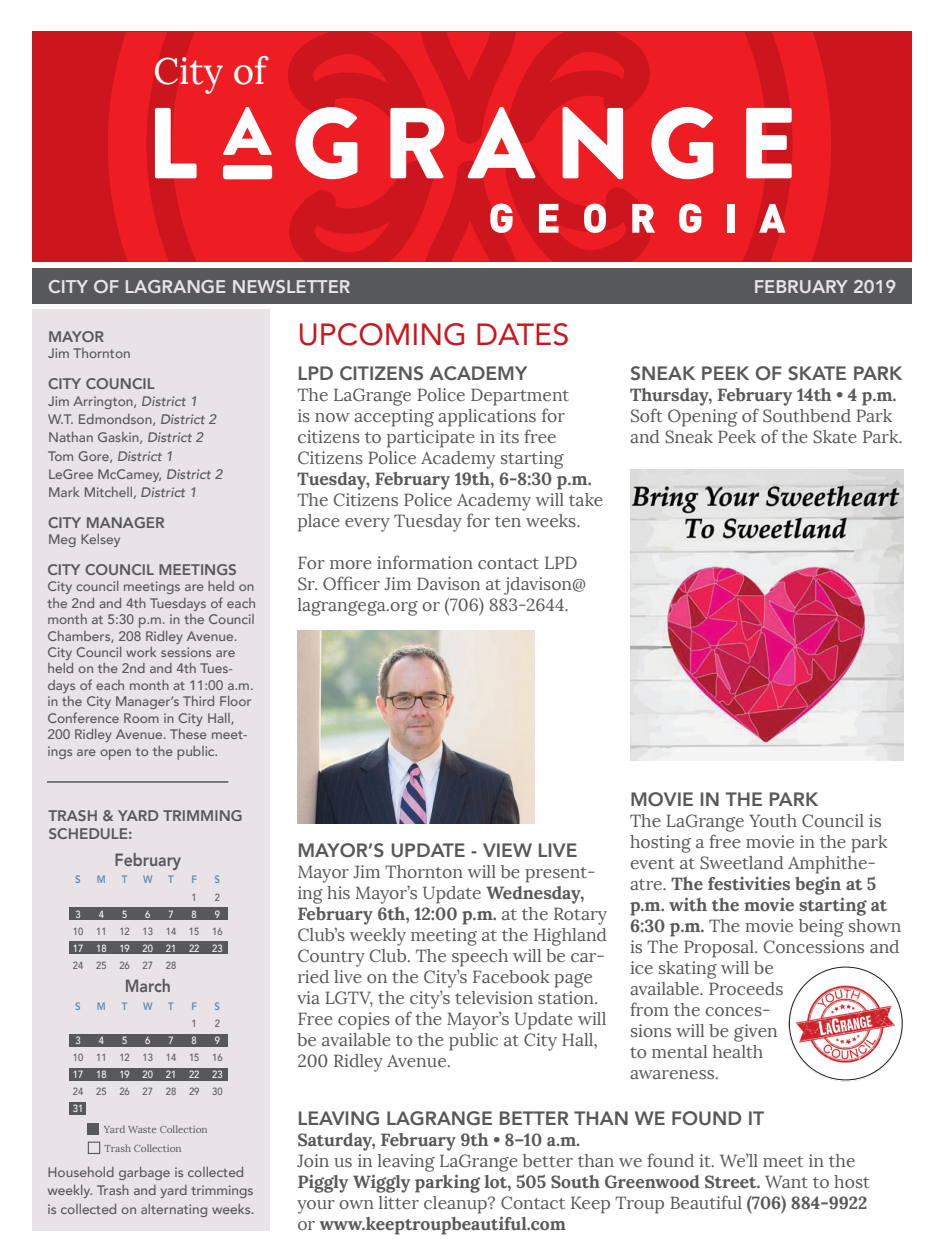
<style>
.page{position:relative;width:945px;height:1260px;background:#fff}
.page>*{position:absolute;margin:0;border:0;box-sizing:border-box;transform-origin:0 0}
.t1{font:36.75px "Lora";color:#fff}
.t2{font:30.45px "Avenir";color:#cd151d}
.t3{font:800 19.25px "Avenir";color:#57585a}
.t4{font:800 18.38px "Avenir";color:#e8e3e7}
.t5{font:800 17.68px "Avenir";color:#57585a;scale:.9 1}
.t6{font:17.5px/21px "Lora";color:#57585a}
.t7{font:700 17.5px "Lora";color:#57585a}
.t8{font:800 15.22px/18.4px "Avenir";color:#57585a}
.t9{font:500 13.65px/16.4px "Avenir";color:#57585a}
.t10{font:800 10.85px "Avenir";color:#5e8eb5;scale:.9 1}
.t11{font:500 10.33px "Avenir";color:#57585a;scale:.9 1}
.t12{font:500 10.33px "Avenir";color:#fff;scale:.9 1}
.t13{font:10.15px/18.4px "Lora";color:#57585a}
.s1{font-style:italic}
.s2{font-weight:700}
</style>
<div class="page">
<img style="left:630px;top:469px;width:274px;height:292px">
<div style="left:32px;top:31px;width:879px;height:231px;background:#cd151d"></div>
<svg style="left:108px;top:32px;width:723px;height:230px;fill:#ee1d23"></svg>
<svg style="left:144px;top:32px;width:651px;height:230px"></svg>
<svg style="left:169px;top:32px;width:601px;height:230px;background:#e91c22"></svg>
<div style="left:32px;top:310px;width:237px;height:921px;background:#e8e3e7"></div>
<div style="left:69px;top:908px;width:159px;height:12px;background:#57585a"></div>
<div style="left:69px;top:942px;width:159px;height:12px;background:#57585a"></div>
<div style="left:69px;top:1034px;width:159px;height:12px;background:#57585a"></div>
<div style="left:69px;top:1068px;width:159px;height:12px;background:#57585a"></div>
<div style="left:69px;top:1102px;width:17px;height:13px;background:#57585a"></div>
<div style="left:32px;top:268px;width:879px;height:35px;background:#57585a"></div>
<div style="left:88px;top:1124px;width:11px;height:11px;background:#57585a"></div>
<div style="left:88px;top:1142px;width:12px;height:12px;border:1px solid #57585a"></div>
<hr style="left:47px;top:781px;width:181px;height:2px;background:#57585a">
<svg style="left:155px;top:108px;width:42px;height:70px;background:#f58d90"></svg>
<svg style="left:223px;top:107px;width:49px;height:48px;background:#f58083"></svg>
<svg style="left:746px;top:108px;width:46px;height:70px"></svg>
<div style="left:223px;top:165px;width:49px;height:14px;background:#fff;border-radius:3px"></div>
<div style="left:728px;top:204px;width:7px;height:29px;background:#fff"></div>
<svg style="left:759px;top:204px;width:27px;height:29px"></svg>
<svg style="left:287px;top:32px;width:426px;height:230px"></svg>
<img style="left:788px;top:966px;width:115px;height:116px">
<img style="left:297px;top:630px;width:238px;height:193px">
<h1 class="t1" style="left:154px;top:48px;width:114px">City of</h1>
<p class="t4" style="left:48px;top:272px;width:304px">CITY OF LAGRANGE NEWSLETTER</p>
<p class="t4" style="left:754px;top:272px;width:144px">FEBRUARY 2019</p>
<p class="t8" style="left:48px;top:327px;width:57px">MAYOR</p>
<p class="t9" style="left:48px;top:344px;width:84px">Jim Thornton</p>
<p class="t8" style="left:48px;top:375px;width:108px">CITY COUNCIL</p>
<p class="t9" style="left:48px;top:391px;width:176px;line-height:18.4px">Jim Arrington, <span class="s1">District 1<br></span>W.T. Edmondson, <span class="s1">District 2<br></span>Nathan Gaskin, <span class="s1">District 2<br></span>Tom Gore, <span class="s1">District 1<br></span>LeGree McCamey, <span class="s1">District 2<br></span>Mark Mitchell, <span class="s1">District 1</span></p>
<p class="t8" style="left:48px;top:513px;width:118px">CITY MANAGER</p>
<p class="t9" style="left:48px;top:530px;width:74px">Meg Kelsey</p>
<p class="t8" style="left:47px;top:560px;width:191px">CITY COUNCIL MEETINGS</p>
<p class="t9" style="left:47px;top:577px;width:210px">City council meetings are held on the 2nd and 4th Tuesdays of each month at 5:30 p.m. in the Council<br>Chambers, 208 Ridley Avenue.<br>City Council work sessions are held on the 2nd and 4th Tues&shy;days of each month at 11:00 a.m. in the City Manager’s Third Floor<br>Conference Room in City Hall,<br>200 Ridley Avenue. These meet&shy;ings are open to the public.</p>
<p class="t8" style="left:49px;top:806px;width:196px">TRASH &amp; YARD TRIMMING<br>SCHEDULE:</p>
<p class="t10" style="left:75px;top:871px;width:8px">S</p>
<p class="t10" style="left:97px;top:871px;width:12px">M</p>
<p class="t10" style="left:122px;top:871px;width:8px">T</p>
<p class="t10" style="left:143px;top:871px;width:12px">W</p>
<p class="t10" style="left:168px;top:871px;width:8px">T</p>
<p class="t10" style="left:191px;top:871px;width:8px">F</p>
<p class="t10" style="left:215px;top:871px;width:8px">S</p>
<p class="t11" style="left:215px;top:888px;width:7px">2</p>
<p class="t12" style="left:75px;top:905px;width:7px">3</p>
<p class="t12" style="left:99px;top:905px;width:7px">4</p>
<p class="t12" style="left:122px;top:905px;width:7px">5</p>
<p class="t12" style="left:145px;top:905px;width:7px">6</p>
<p class="t12" style="left:168px;top:905px;width:7px">7</p>
<p class="t12" style="left:192px;top:905px;width:7px">8</p>
<p class="t5" style="left:115px;top:846px;width:76px">February</p>
<p class="t11" style="left:192px;top:888px;width:7px">1</p>
<p class="t12" style="left:215px;top:905px;width:7px">9</p>
<p class="t11" style="left:73px;top:922px;width:13px">10</p>
<p class="t11" style="left:96px;top:922px;width:142px">11 12 13 14 15 16</p>
<p class="t12" style="left:73px;top:939px;width:13px">17</p>
<p class="t12" style="left:96px;top:939px;width:142px">18 19 20 21 22 23</p>
<p class="t11" style="left:73px;top:956px;width:13px">24</p>
<p class="t11" style="left:96px;top:956px;width:65px">25 26 27</p>
<p class="t11" style="left:166px;top:956px;width:13px">28</p>
<p class="t5" style="left:125px;top:972px;width:53px">March</p>
<p class="t10" style="left:75px;top:997px;width:8px">S</p>
<p class="t10" style="left:97px;top:997px;width:12px">M</p>
<p class="t10" style="left:122px;top:997px;width:8px">T</p>
<p class="t10" style="left:143px;top:997px;width:12px">W</p>
<p class="t10" style="left:168px;top:997px;width:8px">T</p>
<p class="t10" style="left:191px;top:997px;width:8px">F</p>
<p class="t10" style="left:215px;top:997px;width:8px">S</p>
<p class="t11" style="left:215px;top:1015px;width:7px">2</p>
<p class="t12" style="left:75px;top:1032px;width:7px">3</p>
<p class="t12" style="left:99px;top:1032px;width:7px">4</p>
<p class="t12" style="left:122px;top:1032px;width:7px">5</p>
<p class="t12" style="left:145px;top:1032px;width:7px">6</p>
<p class="t12" style="left:168px;top:1032px;width:7px">7</p>
<p class="t12" style="left:192px;top:1032px;width:7px">8</p>
<p class="t11" style="left:192px;top:1015px;width:7px">1</p>
<p class="t12" style="left:215px;top:1032px;width:7px">9</p>
<p class="t11" style="left:73px;top:1049px;width:13px">10</p>
<p class="t11" style="left:96px;top:1049px;width:142px">11 12 13 14 15 16</p>
<p class="t11" style="left:189px;top:1083px;width:39px">29 30</p>
<p class="t12" style="left:73px;top:1066px;width:13px">17</p>
<p class="t12" style="left:96px;top:1066px;width:65px">18 19 20</p>
<p class="t11" style="left:143px;top:1083px;width:13px">27</p>
<p class="t12" style="left:166px;top:1066px;width:13px">21</p>
<p class="t11" style="left:166px;top:1083px;width:13px">28</p>
<p class="t12" style="left:189px;top:1066px;width:39px">22 23</p>
<p class="t11" style="left:73px;top:1083px;width:13px">24</p>
<p class="t11" style="left:96px;top:1083px;width:39px">25 26</p>
<p class="t12" style="left:73px;top:1100px;width:13px">31</p>
<p class="t13" style="left:104px;top:1121px;width:105px">Yard Waste Collection<br>Trash Collection</p>
<p class="t9" style="left:47px;top:1162px;width:209px;line-height:18.4px">Household garbage is collected weekly. Trash and yard trimmings is collected on alternating weeks.</p>
<h2 class="t2" style="left:297px;top:310px;width:274px">UPCOMING DATES</h2>
<p class="t3" style="left:297px;top:358px;width:231px">LPD CITIZENS ACADEMY</p>
<p class="t6" style="left:297px;top:384px;width:273px">The LaGrange Police Department is now accepting applications for citizens to participate in its free Citizens Police Academy starting</p>
<p class="t7" style="left:297px;top:467px;width:296px">Tuesday, February 19th, 6-8:30 p.m.</p>
<p class="t6" style="left:297px;top:489px;width:308px">The Citizens Police Academy will take place every Tuesday for ten weeks.</p>
<p class="t6" style="left:297px;top:552px;width:290px">For more information contact LPD<br>Sr. Officer Jim Davison at jdavison@ lagrangega.org or (706) 883-2644.</p>
<p class="t3" style="left:630px;top:358px;width:274px">SNEAK PEEK OF SKATE PARK</p>
<p class="t7" style="left:630px;top:383px;width:268px">Thursday, February 14th • 4 p.m.</p>
<p class="t6" style="left:630px;top:405px;width:274px">Soft Opening of Southbend Park and Sneak Peek of the Skate Park.</p>
<p class="t3" style="left:297px;top:835px;width:282px">MAYOR’S UPDATE - VIEW LIVE</p>
<p class="t6" style="left:297px;top:861px;width:311px">Mayor Jim Thornton will be present&shy;ing his Mayor’s Update <span class="s2">Wednesday, February 6th, 12:00 p.m.</span> at the Rotary Club’s weekly meeting at the Highland Country Club. The speech will be car&shy;ried live on the City’s Facebook page via LGTV, the city’s television station.<br>Free copies of the Mayor’s Update will be available to the public at City Hall, 200 Ridley Avenue.</p>
<p class="t3" style="left:630px;top:784px;width:190px">MOVIE IN THE PARK</p>
<p class="t6" style="left:630px;top:810px;width:273px">The LaGrange Youth Council is hosting a free movie in the park event at Sweetland Amphithe&shy;atre. <span class="s2">The festivities begin at 5 p.m. with the movie starting at<br>6:30 p.m.</span> The movie being shown is The Proposal. Concessions and ice skating will be<br>available. Proceeds<br>from the conces-<br>sions will be given<br>to mental health<br>awareness.</p>
<p class="t3" style="left:297px;top:1104px;width:468px">LEAVING LAGRANGE BETTER THAN WE FOUND IT</p>
<p class="t7" style="left:297px;top:1129px;width:284px">Saturday, February 9th • 8–10 a.m.</p>
<p class="t6" style="left:297px;top:1151px;width:574px">Join us in leaving LaGrange better than we found it. We’ll meet in the <span class="s2">Piggly Wiggly parking lot, 505 South Greenwood Street.</span> Want to host your own litter cleanup? Contact Keep Troup Beautiful <span class="s2">(706) 884-9922 </span>or <span class="s2">www.keeptroupbeautiful.com</span></p>
</div>
